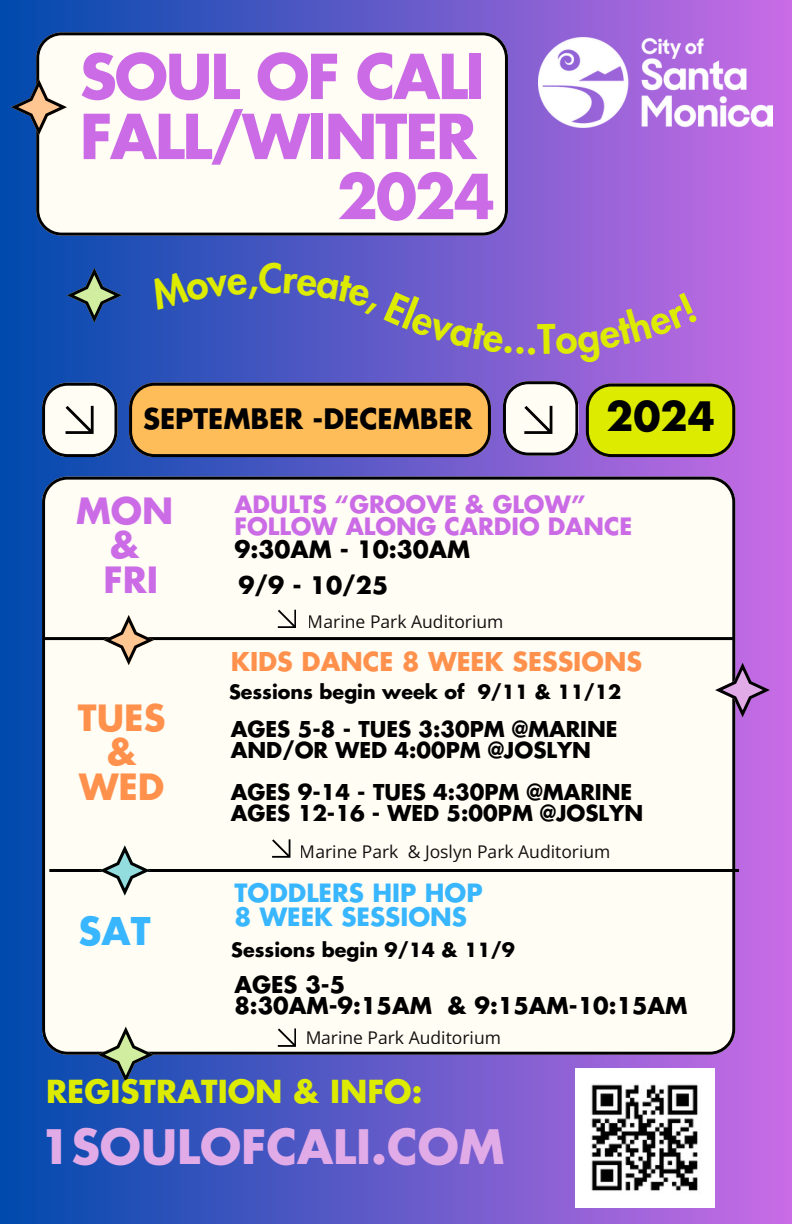
<style>
.page{position:relative;width:792px;height:1224px;background:#fff}
.page>*{position:absolute;margin:0;border:0;box-sizing:border-box;transform-origin:0 0}
.t1{font:700 60.2px "Futura LT Pro";letter-spacing:-.04em;color:#cb6ce6}
.t2{font:700 46.4px "Futura LT Pro";color:#e1abe8}
.t3{font:700 39.6px "Futura LT Pro";color:#000}
.t4{font:700 37.4px "Futura LT Pro";color:#38b6ff}
.t5{font:700 35.4px/34.4px "Futura LT Pro";color:#ff914d;text-align:center}
.t6{font:700 35.4px/34.4px "Futura LT Pro";color:#cb6ce6;text-align:center}
.t7{font:700 31px "Futura LT Pro";color:#ddeb00}
.t8{font:700 27.6px "Futura LT Pro";color:#000}
.t9{font:700 25.4px "Futura LT Pro";color:#ff914d}
.t10{font:700 24.6px "Futura LT Pro";color:#38b6ff}
.t11{font:700 23.6px "Futura LT Pro";color:#000}
.t12{font:700 23.4px "Futura LT Pro";color:#cb6ce6}
.t13{font:700 23.4px "Futura LT Pro";color:#000}
.t14{font:700 22.6px "Futura LT Pro";color:#000}
.t15{font:700 21.4px "Futura LT Pro";color:#000}
.t16{font:700 19.2px "Futura LT Pro";color:#000}
.t17{font:17.6px "Open Sans";color:#000}
</style>
<div class="page">
<div style="left:0;top:0;width:792px;height:1224px;background:linear-gradient(to right,#004aac,#c96ce4)"></div>
<div style="left:36px;top:32px;width:472px;height:204px;background:#fffdf4"></div>
<svg style="left:586px;top:384px;width:149px;height:73px;background:#c3cc09"></svg>
<svg style="left:129px;top:383px;width:362px;height:74px;background:#e5aa53"></svg>
<div style="left:42px;top:477px;width:693px;height:577px;background:#fffdf4"></div>
<hr style="left:44px;top:637px;width:689px;height:3px;background:#000">
<hr style="left:49px;top:869px;width:690px;height:3px;background:#000">
<svg style="left:11px;top:79px;width:56px;height:56px"></svg>
<svg style="left:67px;top:268px;width:55px;height:55px;background:#355f96"></svg>
<svg style="left:715px;top:663px;width:55px;height:54px"></svg>
<svg style="left:98px;top:1027px;width:56px;height:56px"></svg>
<svg style="left:104px;top:615px;width:50px;height:50px"></svg>
<svg style="left:100px;top:845px;width:50px;height:51px"></svg>
<svg style="left:42px;top:383px;width:75px;height:74px"></svg>
<svg style="left:278px;top:610px;width:18px;height:18px"></svg>
<svg style="left:272px;top:839px;width:18px;height:18px"></svg>
<svg style="left:278px;top:1028px;width:18px;height:18px"></svg>
<svg style="left:503px;top:381px;width:75px;height:75px"></svg>
<img style="left:575px;top:1068px;width:140px;height:140px">
<img style="left:538px;top:38px;width:234px;height:90px">
<svg style="left:150px;top:261px;width:227px;height:55px;background:#4255bf"></svg>
<svg style="left:384px;top:292px;width:313px;height:71px;background:#8961d3"></svg>
<p class="t1" style="left:80px;top:49px;width:407px">SOUL OF CALI</p>
<p class="t1" style="left:80px;top:109px;width:399px">FALL/WINTER</p>
<p class="t1" style="left:337px;top:169px;width:160px">2024</p>
<p class="t8" style="left:143px;top:406px;width:331px">SEPTEMBER -DECEMBER</p>
<p class="t3" style="left:606px;top:398px;width:110px">2024</p>
<p class="t6" style="left:76px;top:495px;width:99px">MON &amp;<br>FRI</p>
<h4 class="t5" style="left:78px;top:702px;width:89px">TUES &amp;<br>WED</h4>
<h4 class="t4" style="left:79px;top:914px;width:74px">SAT</h4>
<p class="t12" style="left:234px;top:493px;width:353px">ADULTS “GROOVE &amp; GLOW”</p>
<p class="t12" style="left:234px;top:516px;width:399px">FOLLOW ALONG CARDIO DANCE</p>
<p class="t13" style="left:234px;top:538px;width:237px">9:30AM - 10:30AM</p>
<p class="t11" style="left:238px;top:574px;width:151px">9/9 - 10/25</p>
<p class="t17" style="left:308px;top:609px;width:197px">Marine Park Auditorium</p>
<p class="t9" style="left:231px;top:651px;width:413px">KIDS DANCE 8 WEEK SESSIONS</p>
<p class="t16" style="left:229px;top:683px;width:394px">Sessions begin week of 9/11 &amp; 11/12</p>
<p class="t15" style="left:231px;top:720px;width:388px">AGES 5-8 - TUES 3:30PM @MARINE</p>
<p class="t15" style="left:231px;top:741px;width:362px">AND/OR WED 4:00PM @JOSLYN</p>
<p class="t15" style="left:231px;top:783px;width:403px">AGES 9-14 - TUES 4:30PM @MARINE</p>
<p class="t15" style="left:231px;top:804px;width:414px">AGES 12-16 - WED 5:00PM @JOSLYN</p>
<p class="t17" style="left:300px;top:839px;width:312px">Marine Park &amp; Joslyn Park Auditorium</p>
<p class="t10" style="left:234px;top:882px;width:250px">TODDLERS HIP HOP</p>
<p class="t10" style="left:234px;top:905px;width:234px">8 WEEK SESSIONS</p>
<p class="t16" style="left:231px;top:941px;width:285px">Sessions begin 9/14 &amp; 11/9</p>
<h3 class="t14" style="left:234px;top:974px;width:112px">AGES 3-5</h3>
<h5 class="t14" style="left:234px;top:996px;width:455px">8:30AM-9:15AM &amp; 9:15AM-10:15AM</h5>
<p class="t17" style="left:305px;top:1025px;width:197px">Marine Park Auditorium</p>
<p class="t7" style="left:46px;top:1077px;width:378px">REGISTRATION &amp; INFO:</p>
<h5 class="t2" style="left:40px;top:1125px;width:467px">1SOULOFCALI.COM</h5>
</div>
